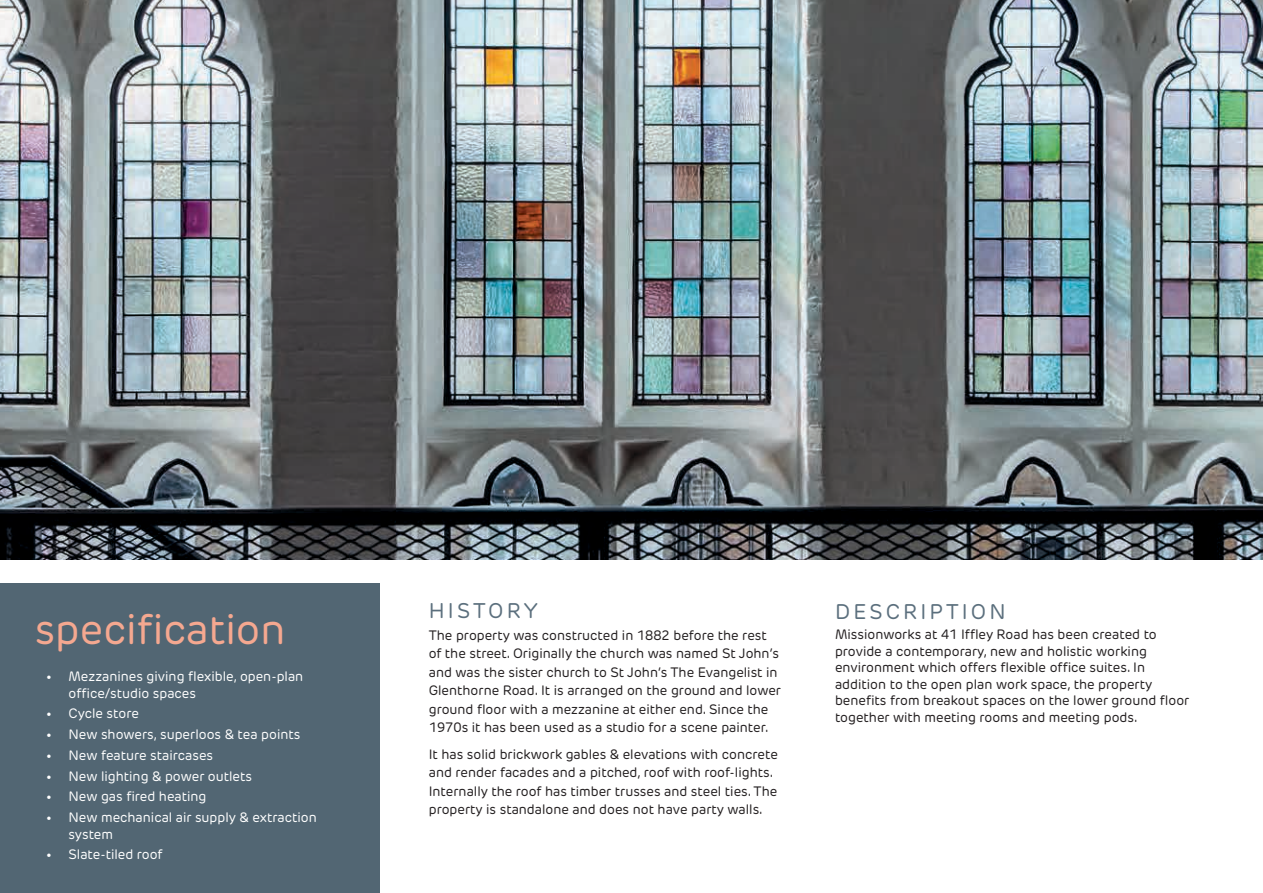
<style>
.page{position:relative;width:1263px;height:893px;background:#fff}
.page>*{position:absolute;margin:0;border:0;box-sizing:border-box;transform-origin:0 0}
.t1{font:42px "New Rubrik";color:#f5a890}
.t2{font:21px "New Rubrik";letter-spacing:.15em;color:#5b6f7d}
.t3{font:13.5px/18.3px "New Rubrik";color:#231f20}
.t4{font:13.5px/16.5px "New Rubrik";color:#fff}
</style>
<div class="page">
<div style="left:0;top:583px;width:380px;height:310px;background:#526673"></div>
<img style="left:0;top:0;width:1263px;height:559px">
<h1 class="t1" style="left:35px;top:604px;width:252px">specification</h1>
<p class="t4" style="left:69px;top:668px;width:236px;text-indent:-23px">• Mezzanines giving flexible, open-plan office/studio spaces</p>
<p class="t4" style="left:46px;top:705px;width:94px">• Cycle store</p>
<p class="t4" style="left:46px;top:726px;width:256px">• New showers, superloos &amp; tea points</p>
<p class="t4" style="left:46px;top:747px;width:169px">• New feature staircases</p>
<p class="t4" style="left:46px;top:767px;width:207px">• New lighting &amp; power outlets</p>
<p class="t4" style="left:46px;top:788px;width:162px">• New gas fired heating</p>
<p class="t4" style="left:69px;top:809px;width:250px;text-indent:-23px">• New mechanical air supply &amp; extraction system</p>
<p class="t4" style="left:46px;top:846px;width:118px">• Slate-tiled roof</p>
<h2 class="t2" style="left:429px;top:597px;width:111px">HISTORY</h2>
<p class="t3" style="left:429px;top:626px;width:354px">The property was constructed in 1882 before the rest of the street. Originally the church was named St John’s and was the sister church to St John’s The Evangelist in Glenthorne Road. It is arranged on the ground and lower ground floor with a mezzanine at either end. Since the 1970s it has been used as a studio for a scene painter.</p>
<p class="t3" style="left:429px;top:745px;width:351px">It has solid brickwork gables &amp; elevations with concrete and render facades and a pitched, roof with roof-lights.<br>Internally the roof has timber trusses and steel ties. The property is standalone and does not have party walls.</p>
<h2 class="t2" style="left:835px;top:598px;width:172px">DESCRIPTION</h2>
<p class="t3" style="left:835px;top:626px;width:356px;line-height:16.5px">Missionworks at 41 Iffley Road has been created to provide a contemporary, new and holistic working environment which offers flexible office suites. In addition to the open plan work space, the property benefits from breakout spaces on the lower ground floor together with meeting rooms and meeting pods.</p>
</div>
